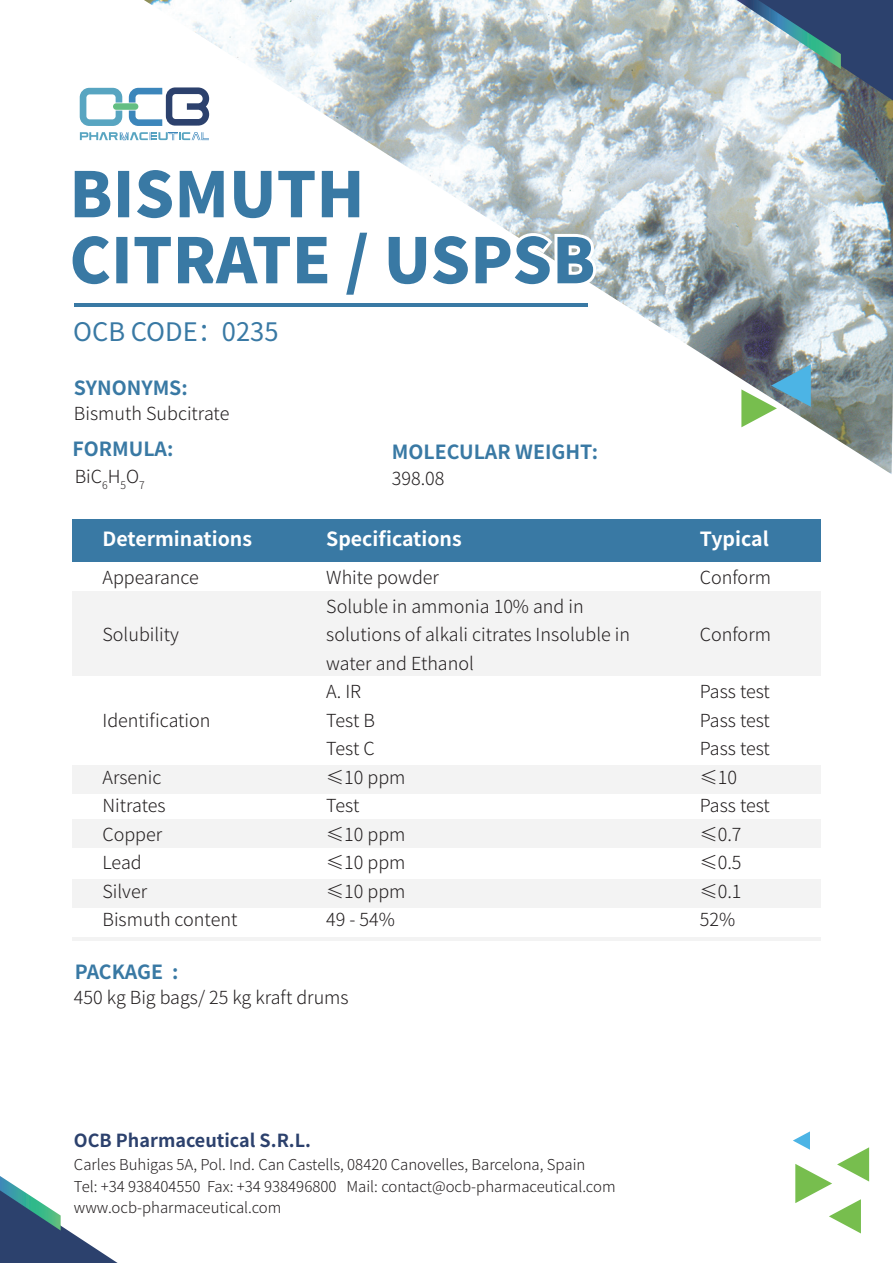
<style>
.page{position:relative;width:893px;height:1263px;background:#fff}
.page>*{position:absolute;margin:0;border:0;box-sizing:border-box;transform-origin:0 0}
.t1{font:25.5px "Source Han Sans CN";color:#3979a4}
.t2{font:700 19.5px "Source Han Sans CN";color:#3979a4}
.t3{font:700 19.5px "Source Han Sans CN";color:#fff}
.t4{font:300 18px/28.5px "Source Han Sans CN";color:#231f20}
.t5{font:700 18px "Source Han Sans CN";color:#2c416d}
.t6{font:300 15px/21.1px "Source Han Sans CN";color:#231f20}
</style>
<div class="page">
<img style="left:144px;top:0;width:749px;height:474px">
<div style="left:73px;top:519px;width:748px;height:43px;background:#3979a4"></div>
<hr style="left:75px;top:304px;width:513px;height:3px;background:#3979a4">
<div style="left:73px;top:591px;width:748px;height:85px;background:#f3f3f3"></div>
<div style="left:73px;top:766px;width:748px;height:28px;background:#f3f3f3"></div>
<div style="left:73px;top:820px;width:748px;height:28px;background:#f3f3f3"></div>
<div style="left:73px;top:879px;width:748px;height:28px;background:#f3f3f3"></div>
<svg style="left:80px;top:88px;width:42px;height:38px"></svg>
<div style="left:113px;top:103px;width:25px;height:7px;background:#64be82;border-radius:3px"></div>
<svg style="left:129px;top:87px;width:80px;height:39px"></svg>
<svg style="left:80px;top:132px;width:129px;height:8px"></svg>
<svg style="left:793px;top:1131px;width:76px;height:102px"></svg>
<svg style="left:741px;top:364px;width:70px;height:63px"></svg>
<img style="left:737px;top:0;width:156px;height:100px">
<svg style="left:0;top:1176px;width:118px;height:87px"></svg>
<hr style="left:73px;top:937px;width:748px;height:4px;background:#f3f3f3">
<svg style="left:74px;top:167px;width:288px;height:54px"></svg>
<svg style="left:72px;top:233px;width:258px;height:54px"></svg>
<svg style="left:342px;top:230px;width:29px;height:68px"></svg>
<svg style="left:386px;top:233px;width:210px;height:54px"></svg>
<h1 class="t1" style="left:73px;top:318px;width:207px">OCB CODE：0235</h1>
<p class="t2" style="left:74px;top:376px;width:115px">SYNONYMS:</p>
<p class="t4" style="left:74px;top:399px;width:157px">Bismuth Subcitrate</p>
<p class="t2" style="left:73px;top:438px;width:102px">FORMULA:</p>
<p class="t4" style="left:75px;top:463px;width:72px">BiC<sub>6</sub>H<sub>5</sub>O<sub>7</sub></p>
<p class="t3" style="left:102px;top:528px;width:151px">Determinations</p>
<p class="t4" style="left:102px;top:564px;width:98px">Appearance</p>
<p class="t4" style="left:102px;top:621px;width:78px">Solubility</p>
<p class="t4" style="left:102px;top:706px;width:110px">Identification</p>
<p class="t4" style="left:102px;top:763px;width:136px">Arsenic<br>Nitrates<br>Copper<br>Lead<br>Silver<br>Bismuth content</p>
<p class="t2" style="left:75px;top:961px;width:105px">PACKAGE :</p>
<p class="t2" style="left:392px;top:441px;width:208px">MOLECULAR WEIGHT:</p>
<p class="t4" style="left:392px;top:464px;width:54px">398.08</p>
<p class="t3" style="left:326px;top:528px;width:137px">Specifications</p>
<p class="t4" style="left:326px;top:564px;width:305px">White powder<br>Soluble in ammonia 10% and in solutions of alkali citrates Insoluble in water and Ethanol<br>A. IR<br>Test B<br>Test C<br>≤10 ppm<br>Test<br>≤10 ppm<br>≤10 ppm<br>≤10 ppm<br>49 - 54%</p>
<p class="t4" style="left:74px;top:984px;width:276px">450 kg Big bags/ 25 kg kraft drums</p>
<p class="t5" style="left:74px;top:1130px;width:239px">OCB Pharmaceutical S.R.L.</p>
<p class="t6" style="left:74px;top:1154px;width:543px">Carles Buhigas 5A, Pol. Ind. Can Castells, 08420 Canovelles, Barcelona, Spain<br>Tel: +34 938404550 Fax: +34 938496800 Mail: contact@ocb-pharmaceutical.com www.ocb-pharmaceutical.com</p>
<p class="t3" style="left:700px;top:528px;width:71px">Typical</p>
<p class="t4" style="left:700px;top:564px;width:73px">Conform</p>
<p class="t4" style="left:700px;top:621px;width:73px">Conform</p>
<p class="t4" style="left:700px;top:678px;width:72px">Pass test<br>Pass test<br>Pass test ≤10<br>Pass test ≤0.7 ≤0.5 ≤0.1<br>52%</p>
</div>
